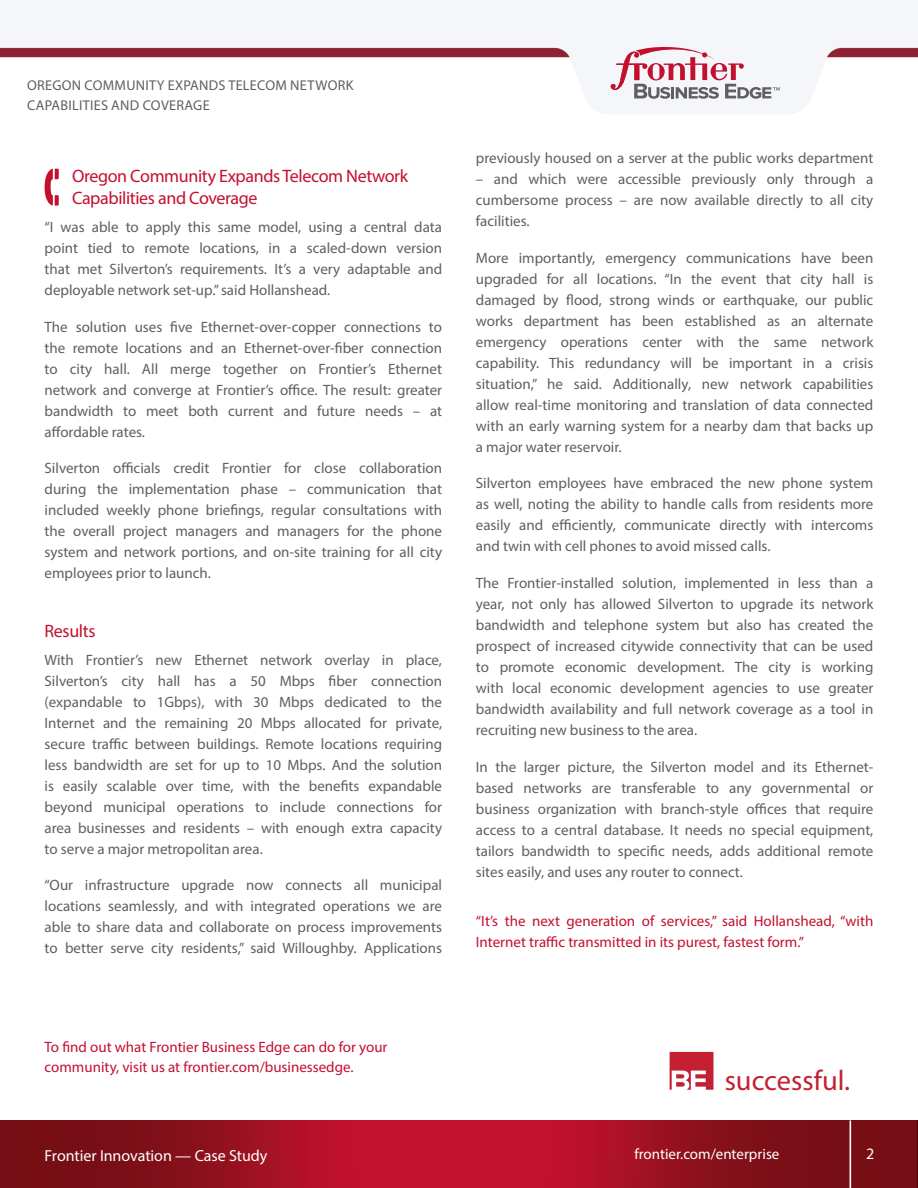
<style>
.page{position:relative;width:918px;height:1188px;background:#fff}
.page>*{position:absolute;margin:0;border:0;box-sizing:border-box;transform-origin:0 0}
.body_copy{font:28.5px "Myriad Pro";color:#c42032}
.body_copy-2{font:18px/22.5px "Myriad Pro";letter-spacing:-.02em;color:#c3102f}
.body_copy-3{font:16.05px "Myriad Pro";letter-spacing:-.005em;color:#fff}
.body_copy-4{font:15px/21px "Myriad Pro";color:#5f5f62;text-align:justify}
.body_copy-5{font:15px/21px "Myriad Pro";color:#c3102f}
.body_copy-6{font:15px "Myriad Pro";color:#fff}
.body_copy-7{font:14.25px/20.4px "Myriad Pro";letter-spacing:.02em;color:#5f5f62}
</style>
<div class="page">
<img style="left:0;top:0;width:918px;height:1121px">
<svg style="left:611px;top:47px;width:169px;height:52px"></svg>
<img style="left:0;top:1121px;width:918px;height:67px">
<hr style="left:850px;top:1120px;width:1px;height:68px;background:#fff">
<svg style="left:670px;top:1052px;width:43px;height:38px"></svg>
<svg style="left:45px;top:169px;width:14px;height:37px"></svg>
<p class="body_copy-7" style="left:27px;top:74px;width:328px">OREGON COMMUNITY EXPANDS TELECOM NETWORK<br>CAPABILITIES AND COVERAGE</p>
<p class="body_copy-2" style="left:72px;top:164px;width:338px">Oregon Community Expands Telecom Network<br>Capabilities and Coverage</p>
<p class="body_copy-4" style="left:45px;top:216px;width:399px">“I was able to apply this same model, using a central data point tied to remote locations, in a scaled-down version that met Silverton’s requirements. It’s a very adaptable and deployable network set-up.” said Hollanshead.</p>
<p class="body_copy-4" style="left:45px;top:316px;width:399px">The solution uses five Ethernet-over-copper connections to the remote locations and an Ethernet-over-fiber connection to city hall. All merge together on Frontier’s Ethernet network and converge at Frontier’s office. The result: greater bandwidth to meet both current and future needs – at affordable rates.</p>
<p class="body_copy-4" style="left:45px;top:458px;width:399px">Silverton officials credit Frontier for close collaboration during the implementation phase – communication that included weekly phone briefings, regular consultations with the overall project managers and managers for the phone system and network portions, and on-site training for all city employees prior to launch.</p>
<p class="body_copy-2" style="left:45px;top:619px;width:52px">Results</p>
<p class="body_copy-4" style="left:45px;top:649px;width:399px">With Frontier’s new Ethernet network overlay in place, Silverton’s city hall has a 50 Mbps fiber connection (expandable to 1Gbps), with 30 Mbps dedicated to the Internet and the remaining 20 Mbps allocated for private, secure traffic between buildings. Remote locations requiring less bandwidth are set for up to 10 Mbps. And the solution is easily scalable over time, with the benefits expandable beyond municipal operations to include connections for area businesses and residents – with enough extra capacity to serve a major metropolitan area.</p>
<p class="body_copy-4" style="left:45px;top:875px;width:399px">“Our infrastructure upgrade now connects all municipal locations seamlessly, and with integrated operations we are able to share data and collaborate on process improvements to better serve city residents,” said Willoughby. Applications</p>
<p class="body_copy-4" style="left:476px;top:147px;width:399px">previously housed on a server at the public works department</p>
<p class="body_copy-4" style="left:476px;top:168px;width:399px">– and which were accessible previously only through a cumbersome process – are now available directly to all city facilities.</p>
<p class="body_copy-4" style="left:476px;top:247px;width:399px">More importantly, emergency communications have been upgraded for all locations. “In the event that city hall is damaged by flood, strong winds or earthquake, our public works department has been established as an alternate emergency operations center with the same network capability. This redundancy will be important in a crisis situation,” he said. Additionally, new network capabilities allow real-time monitoring and translation of data connected with an early warning system for a nearby dam that backs up a major water reservoir.</p>
<p class="body_copy-4" style="left:476px;top:473px;width:399px">Silverton employees have embraced the new phone system as well, noting the ability to handle calls from residents more easily and efficiently, communicate directly with intercoms and twin with cell phones to avoid missed calls.</p>
<p class="body_copy-4" style="left:476px;top:572px;width:399px">The Frontier-installed solution, implemented in less than a year, not only has allowed Silverton to upgrade its network bandwidth and telephone system but also has created the prospect of increased citywide connectivity that can be used to promote economic development. The city is working with local economic development agencies to use greater bandwidth availability and full network coverage as a tool in recruiting new business to the area.</p>
<p class="body_copy-4" style="left:476px;top:756px;width:399px">In the larger picture, the Silverton model and its Ethernet&shy;based networks are transferable to any governmental or business organization with branch-style offices that require access to a central database. It needs no special equipment, tailors bandwidth to specific needs, adds additional remote sites easily, and uses any router to connect.</p>
<p class="body_copy-5" style="left:476px;top:910px;width:399px">“It’s the next generation of services,” said Hollanshead, “with<br>Internet traffic transmitted in its purest, fastest form.”</p>
<p class="body_copy-5" style="left:45px;top:1037px;width:344px;line-height:19.5px">To find out what Frontier Business Edge can do for your community, visit us at frontier.com/businessedge.</p>
<p class="body_copy" style="left:725px;top:1063px;width:127px">successful.</p>
<p class="body_copy-3" style="left:133px;top:1146px;width:211px">Business Edge brand guidelines</p>
<p class="body_copy-6" style="left:634px;top:1145px;width:146px">frontier.com/enterprise</p>
<p class="body_copy-3" style="left:862px;top:1146px;width:18px">20</p>
<p class="body_copy-3" style="left:866px;top:1144px;width:10px">2</p>
<p class="body_copy-3" style="left:46px;top:1146px;width:223px">Frontier Innovation — Cas Study</p>
</div>
